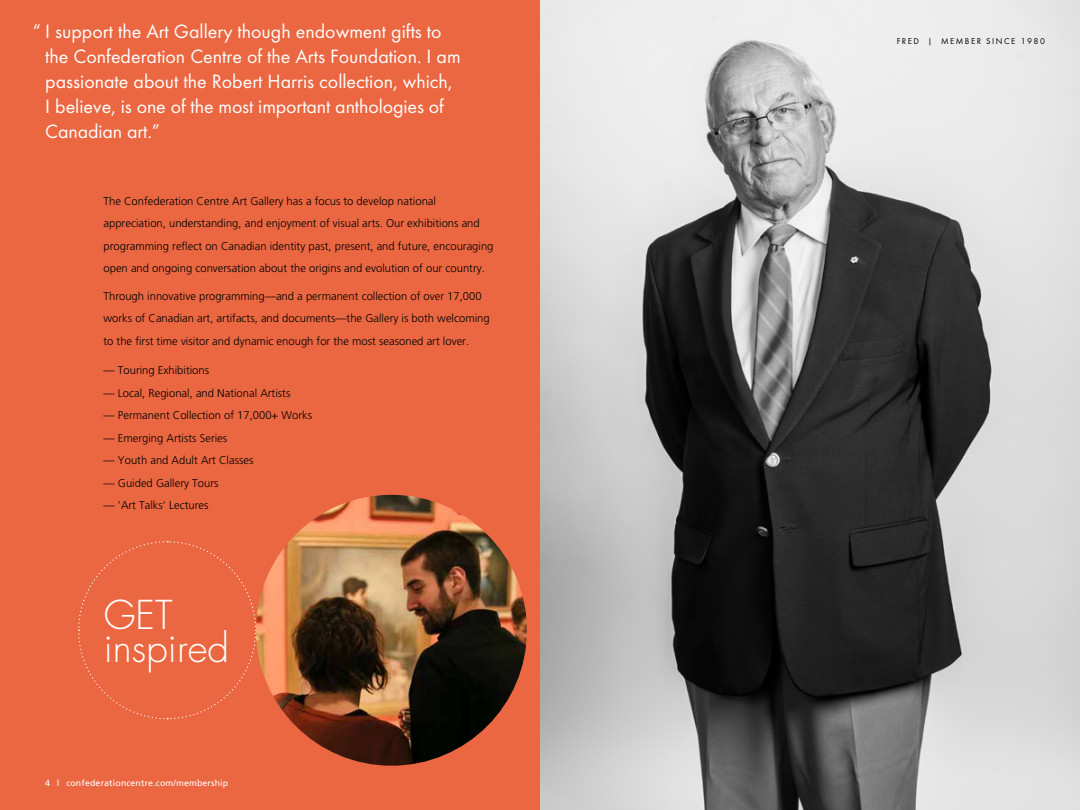
<style>
.page{position:relative;width:1080px;height:810px;background:#fff}
.page>*{position:absolute;margin:0;border:0;box-sizing:border-box;transform-origin:0 0}
.t1{font:300 38.75px/32.5px "Futura Std";color:#fff}
.t2{font:20px/25px "Futura T";color:#fff}
.t3{font:300 11.25px/22.5px "Frutiger";color:#000}
.t4{font:8.75px "Frutiger";letter-spacing:.02em;color:#fff}
.t5{font:8.75px "Futura T";letter-spacing:.17em;color:#000}
</style>
<div class="page">
<img style="left:540px;top:0;width:540px;height:810px">
<div style="left:0;top:0;width:540px;height:810px;background:#ea6742"></div>
<svg style="left:78px;top:541px;width:179px;height:179px"></svg>
<img style="left:256px;top:495px;width:271px;height:271px;border-radius:135px">
<h2 class="t2" style="left:45px;top:19px;width:417px;text-indent:-12px">“ I support the Art Gallery though endowment gifts to the Confederation Centre of the Arts Foundation. I am passionate about the Robert Harris collection, which, I believe, is one of the most important anthologies of Canadian art.”</h2>
<p class="t3" style="left:104px;top:190px;width:392px">The Confederation Centre Art Gallery has a focus to develop national appreciation, understanding, and enjoyment of visual arts. Our exhibitions and programming reflect on Canadian identity past, present, and future, encouraging open and ongoing conversation about the origins and evolution of our country.</p>
<p class="t3" style="left:104px;top:285px;width:388px">Through innovative programming—and a permanent collection of over 17,000 works of Canadian art, artifacts, and documents—the Gallery is both welcoming to the first time visitor and dynamic enough for the most seasoned art lover.</p>
<p class="t3" style="left:104px;top:359px;width:107px">— Touring Exhibitions</p>
<p class="t3" style="left:104px;top:382px;width:188px">— Local, Regional, and National Artists</p>
<p class="t3" style="left:104px;top:404px;width:210px">— Permanent Collection of 17,000+ Works</p>
<p class="t3" style="left:104px;top:427px;width:125px">— Emerging Artists Series</p>
<p class="t3" style="left:104px;top:449px;width:152px">— Youth and Adult Art Classes</p>
<p class="t3" style="left:104px;top:472px;width:117px">— Guided Gallery Tours</p>
<p class="t3" style="left:104px;top:494px;width:106px">— ’Art Talks‘ Lectures</p>
<h1 class="t1" style="left:104px;top:600px;width:127px">GET inspired</h1>
<p class="t4" style="left:45px;top:778px;width:185px">4 | confederationcentre.com/membership</p>
<p class="t5" style="left:897px;top:36px;width:150px">FRED | MEMBER SINCE 1980</p>
</div>
